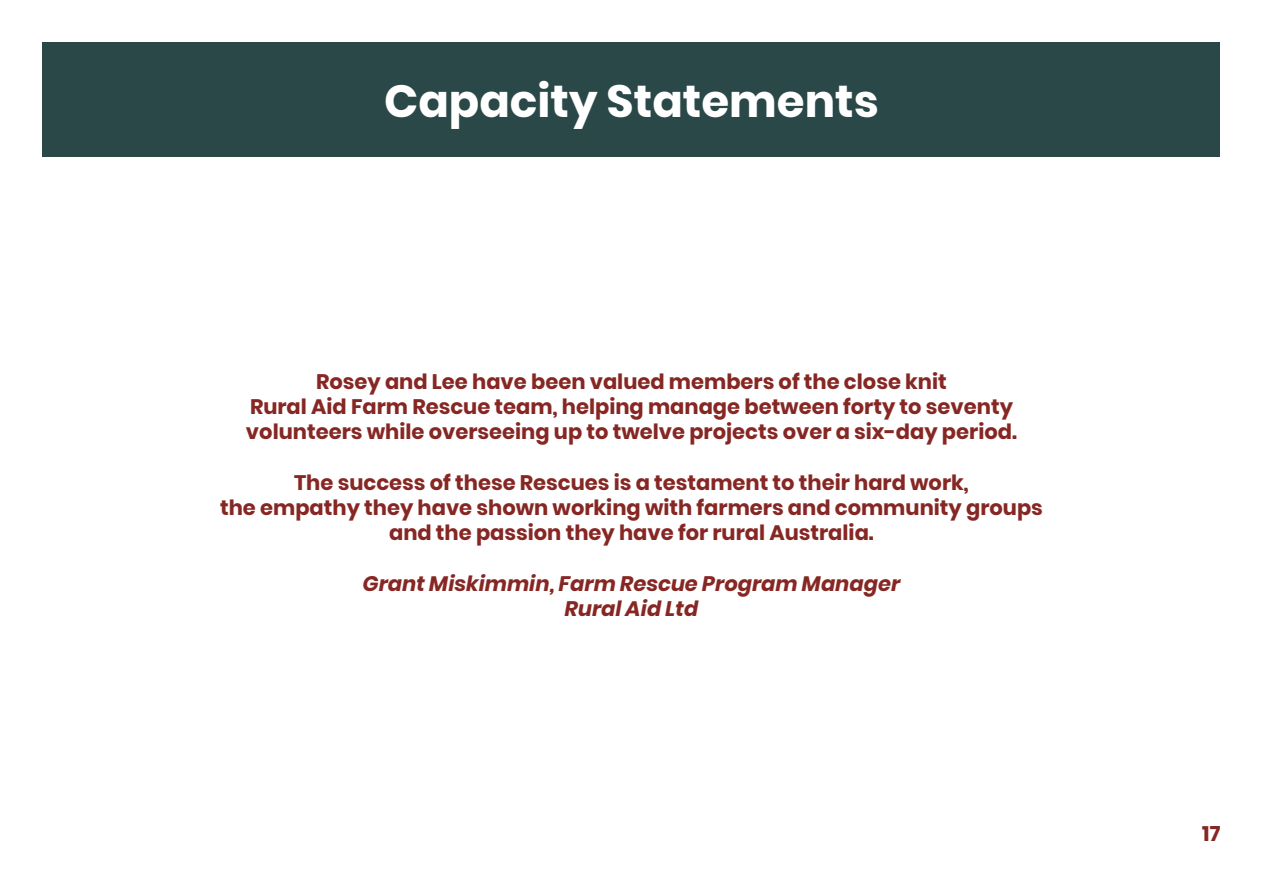
<style>
.page{position:relative;width:1263px;height:893px;background:#fff}
.page>*{position:absolute;margin:0;border:0;box-sizing:border-box;transform-origin:0 0}
.t1{font:700 45px "Poppins";color:#fff}
.t2{font:700 21px/25.2px "Poppins";color:#862724;text-align:center}
.t3{font:italic 700 21px/25.2px "Poppins";color:#862724;text-align:center}
</style>
<div class="page">
<div style="left:43px;top:43px;width:1177px;height:114px;background:#2a4847"></div>
<h1 class="t1" style="left:384px;top:75px;width:496px">Capacity Statements</h1>
<p class="t2" style="left:246px;top:369px;width:772px">Rosey and Lee have been valued members of the close knit<br>Rural Aid Farm Rescue team, helping manage between forty to seventy volunteers while overseeing up to twelve projects over a six-day period.</p>
<p class="t2" style="left:220px;top:470px;width:824px">The success of these Rescues is a testament to their hard work,<br>the empathy they have shown working with farmers and community groups and the passion they have for rural Australia.</p>
<p class="t3" style="left:363px;top:571px;width:539px">Grant Miskimmin, Farm Rescue Program Manager<br>Rural Aid Ltd</p>
<p class="t2" style="left:1202px;top:821px;width:20px">17</p>
</div>
